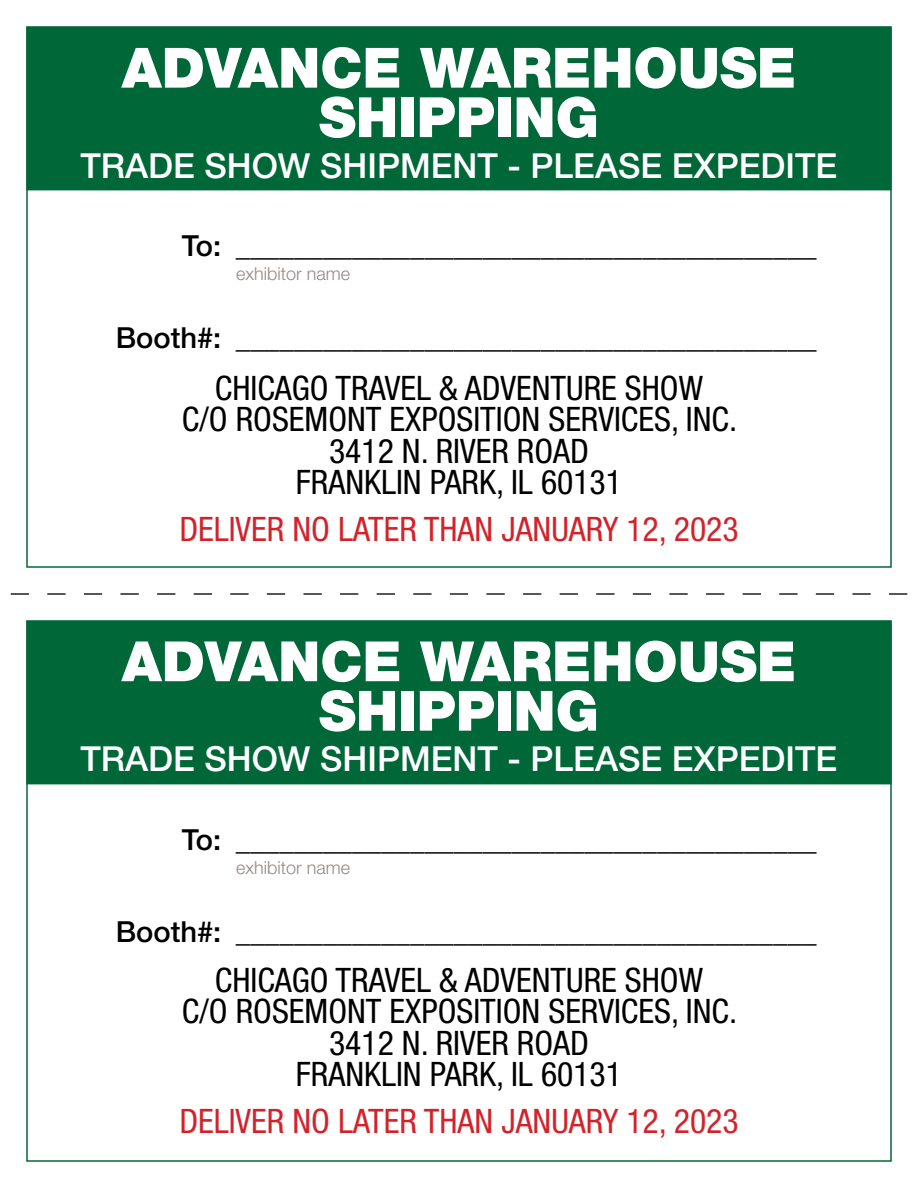
<style>
.page{position:relative;width:918px;height:1188px;background:#fff}
.page>*{position:absolute;margin:0;border:0;box-sizing:border-box;transform-origin:0 0}
.t1{font:900 55.65px/49.5px "Helvetica Neue LT Std";color:#fff;text-align:center}
.t2{font:500 34.5px "Helvetica Neue LT Std";color:#fff}
.t3{font:condensed 33.75px "Helvetica Neue LT Std";color:#000}
.t4{font:condensed 33.75px "Helvetica Neue LT Std";color:#d2232a}
.t5{font:500 29.1px "Helvetica Neue LT Std";color:#000}
.t6{font:300 18px "Helvetica Neue LT Std";color:#978981}
</style>
<div class="page">
<svg style="left:10px;top:593px;width:898px;height:2px"></svg>
<div style="left:27px;top:28px;width:864px;height:162px;background:#006838"></div>
<div style="left:26px;top:27px;width:866px;height:163px;border:2px solid #006838"></div>
<div style="left:27px;top:622px;width:864px;height:162px;background:#006838"></div>
<div style="left:26px;top:621px;width:866px;height:163px;border:2px solid #006838"></div>
<h1 class="t1" style="left:122px;top:43px;width:676px">ADVANCE WAREHOUSE<br>SHIPPING</h1>
<p class="t2" style="left:80px;top:145px;width:758px">TRADE SHOW SHIPMENT - PLEASE EXPEDITE</p>
<p class="t5" style="left:182px;top:229px;width:636px">To: ________________________________________</p>
<p class="t6" style="left:236px;top:263px;width:116px">exhibitor name</p>
<p class="t5" style="left:116px;top:320px;width:702px">Booth#: ________________________________________</p>
<p class="t3" style="left:215px;top:368px;width:34px">CHICAGO</p>
<p class="t3" style="left:336px;top:368px;width:17px">TRAVEL</p>
<p class="t3" style="left:439px;top:368px;width:44px">&amp; ADVENTURE</p>
<p class="t3" style="left:625px;top:368px;width:80px">SHO W</p>
<p class="t3" style="left:182px;top:400px;width:557px">C/O ROSEMONT EXPOSITION SERVICES, INC.</p>
<p class="t3" style="left:329px;top:432px;width:261px">3412 N. RIVER ROAD</p>
<p class="t3" style="left:296px;top:463px;width:328px">FRANKLIN PARK, IL 60131</p>
<p class="t4" style="left:179px;top:510px;width:355px">DELIVER NO LATER THAN JANUARY</p>
<p class="t4" style="left:626px;top:510px;width:114px">12, 2023</p>
<h1 class="t1" style="left:122px;top:636px;width:676px">ADVANCE WAREHOUSE<br>SHIPPING</h1>
<p class="t2" style="left:80px;top:738px;width:758px">TRADE SHOW SHIPMENT - PLEASE EXPEDITE</p>
<p class="t5" style="left:182px;top:823px;width:636px">To: ________________________________________</p>
<p class="t6" style="left:236px;top:857px;width:116px">exhibitor name</p>
<p class="t5" style="left:116px;top:914px;width:702px">Booth#: ________________________________________</p>
<p class="t3" style="left:215px;top:960px;width:34px">CHICAGO</p>
<p class="t3" style="left:336px;top:960px;width:17px">TRAVEL</p>
<p class="t3" style="left:439px;top:960px;width:44px">&amp; ADVENTURE</p>
<p class="t3" style="left:625px;top:960px;width:80px">SHO W</p>
<p class="t3" style="left:182px;top:992px;width:557px">C/O ROSEMONT EXPOSITION SERVICES, INC.</p>
<p class="t3" style="left:329px;top:1023px;width:261px">3412 N. RIVER ROAD</p>
<p class="t3" style="left:296px;top:1055px;width:328px">FRANKLIN PARK, IL 60131</p>
<p class="t4" style="left:179px;top:1102px;width:355px">DELIVER NO LATER THAN JANUARY</p>
<p class="t4" style="left:626px;top:1102px;width:114px">12, 2023</p>
</div>
